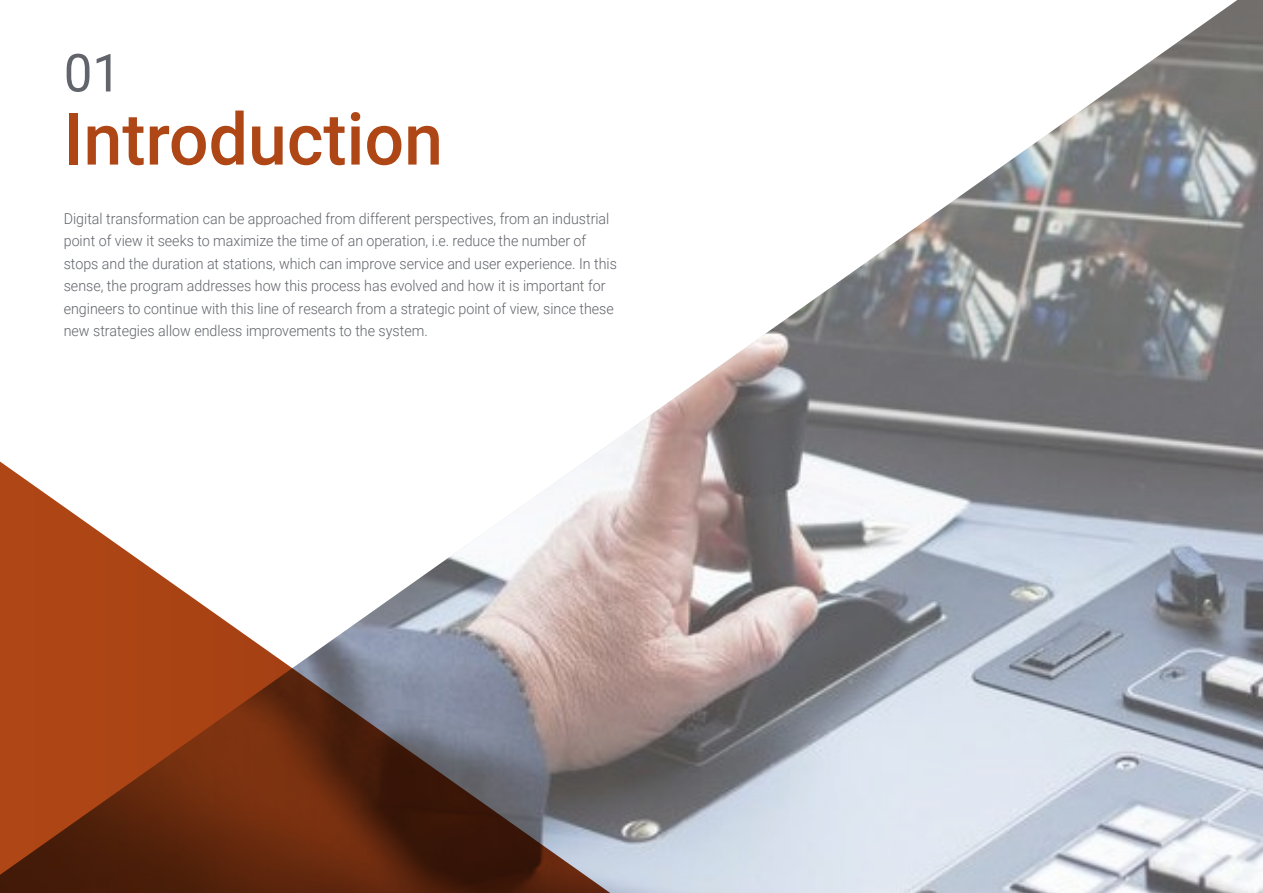
<style>
.page{position:relative;width:1263px;height:893px;background:#fff}
.page>*{position:absolute;margin:0;border:0;box-sizing:border-box;transform-origin:0 0}
.t1{font:500 72px "Roboto";color:#ae4615}
.t2{font:52.5px "Roboto";color:#61646a}
.t3{font:300 15px/22.5px "Roboto";color:#61646a;scale:.95 1}
</style>
<div class="page">
<img style="left:607px;top:0;width:656px;height:893px">
<svg style="left:0;top:446px;width:640px;height:447px"></svg>
<h2 class="t2" style="left:64px;top:36px;width:59px">01</h2>
<h1 class="t1" style="left:64px;top:89px;width:381px">Introduction</h1>
<p class="t3" style="left:64px;top:207px;width:584px">Digital transformation can be approached from different perspectives, from an industrial point of view it seeks to maximize the time of an operation, i.e. reduce the number of stops and the duration at stations, which can improve service and user experience. In this sense, the program addresses how this process has evolved and how it is important for engineers to continue with this line of research from a strategic point of view, since these new strategies allow endless improvements to the system.</p>
</div>
